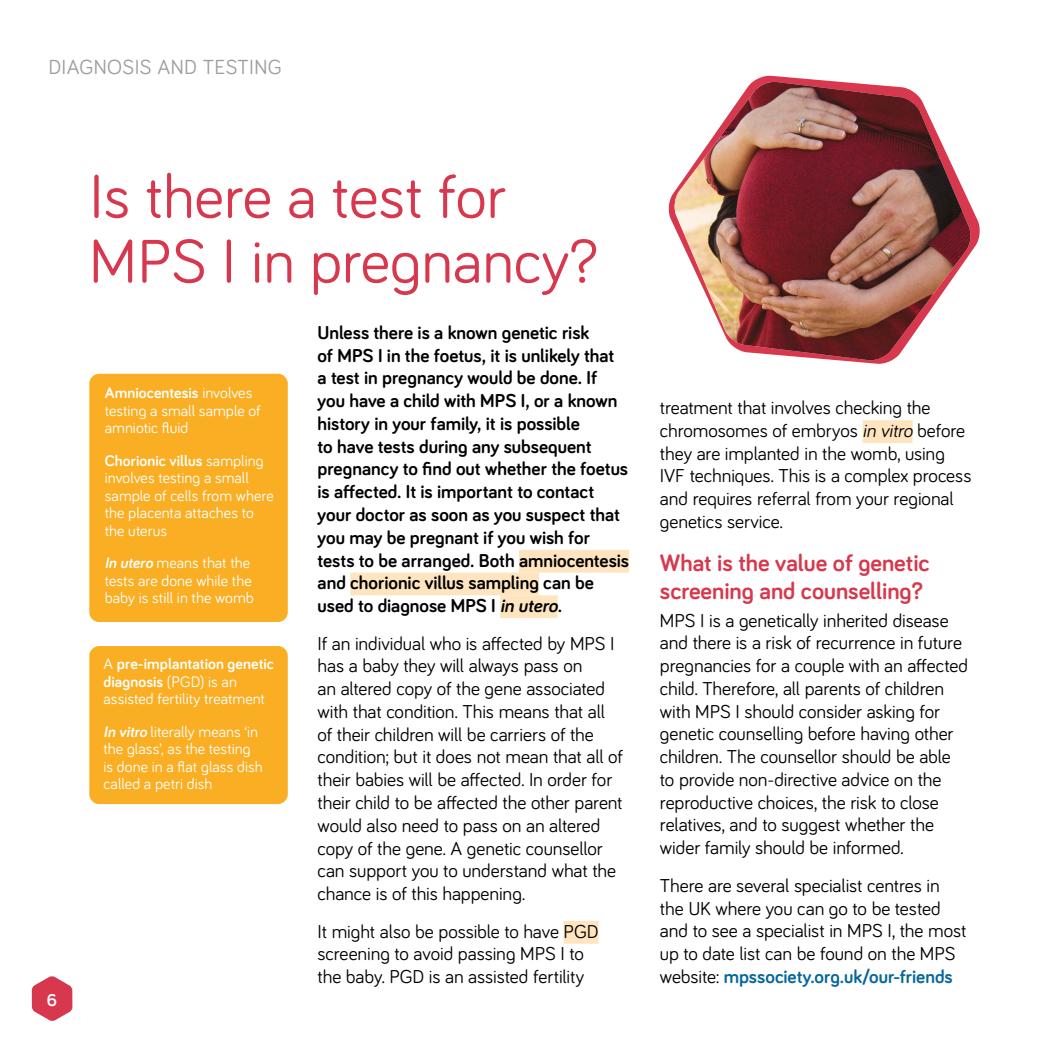
<style>
.page{position:relative;width:1042px;height:1042px;background:#fff}
.page>*{position:absolute;margin:0;border:0;box-sizing:border-box;transform-origin:0 0}
.t1{font:63px/64.8px "Bariol";color:#d7384d}
.t2{font:700 24.5px/28px "Bariol";color:#d7384d}
.t3{font:21px "Bariol";letter-spacing:.02em;color:#9d9d9c}
.t4{font:19.25px/22.8px "Bariol";letter-spacing:-.005em;color:#000}
.t5{font:700 19.25px/22.8px "Bariol";color:#000}
.t6{font:700 17.5px "Bariol";color:#fff}
.t7{font:15.75px/17.5px "Bariol";letter-spacing:.005em;color:#fff}
.s1{font-weight:700}
.s2{font-weight:700;font-style:italic}
.s3{font-style:italic}
.s4{font-weight:700;color:#07679a}
</style>
<div class="page">
<svg style="left:668px;top:75px;width:312px;height:289px"></svg>
<svg style="left:32px;top:976px;width:40px;height:45px"></svg>
<div style="left:519px;top:550px;width:110px;height:22px;background:#fee5bf"></div>
<div style="left:350px;top:572px;width:189px;height:23px;background:#fee5bf"></div>
<div style="left:500px;top:595px;width:58px;height:23px;background:#fee5bf"></div>
<div style="left:563px;top:921px;width:35px;height:22px;background:#fee5bf"></div>
<div style="left:862px;top:420px;width:50px;height:23px;background:#fee5bf"></div>
<div style="left:89px;top:646px;width:199px;height:158px;background:#f9ae23;border-radius:10px"></div>
<div style="left:89px;top:374px;width:199px;height:248px;background:#f9ae23;border-radius:10px"></div>
<img style="left:673px;top:82px;width:299px;height:278px">
<p class="t3" style="left:48px;top:53px;width:235px">DIAGNOSIS AND TESTING</p>
<p class="t6" style="left:47px;top:988px;width:12px">6</p>
<h1 class="t1" style="left:89px;top:161px;width:510px">Is there a test for<br>MPS I in pregnancy?</h1>
<p class="t7" style="left:105px;top:383px;width:157px"><span class="s1">Amniocentesis</span> involves testing a small sample of amniotic fluid</p>
<p class="t7" style="left:105px;top:451px;width:170px"><span class="s1">Chorionic villus</span> sampling involves testing a small sample of cells from where the placenta attaches to the uterus</p>
<p class="t7" style="left:105px;top:553px;width:150px"><span class="s2">In utero</span> means that the tests are done while the baby is still in the womb</p>
<p class="t7" style="left:104px;top:654px;width:172px">A <span class="s1">pre-implantation genetic diagnosis</span> (PGD) is an assisted fertility treatment</p>
<p class="t7" style="left:104px;top:722px;width:161px"><span class="s2">In vitro</span> literally means ‘in the glass’, as the testing is done in a flat glass dish called a petri dish</p>
<p class="t5" style="left:317px;top:320px;width:313px">Unless there is a known genetic risk<br>of MPS I in the foetus, it is unlikely that<br>a test in pregnancy would be done. If you have a child with MPS I, or a known history in your family, it is possible<br>to have tests during any subsequent pregnancy to find out whether the foetus is affected. It is important to contact your doctor as soon as you suspect that you may be pregnant if you wish for tests to be arranged. Both amniocentesis and chorionic villus sampling can be used to diagnose MPS I <span class="s3">in utero</span>.</p>
<p class="t4" style="left:317px;top:631px;width:307px">If an individual who is affected by MPS I has a baby they will always pass on<br>an altered copy of the gene associated with that condition. This means that all of their children will be carriers of the condition; but it does not mean that all of their babies will be affected. In order for their child to be affected the other parent would also need to pass on an altered copy of the gene. A genetic counsellor can support you to understand what the chance is of this happening.</p>
<p class="t4" style="left:317px;top:919px;width:282px">It might also be possible to have PGD screening to avoid passing MPS I to the baby. PGD is an assisted fertility</p>
<p class="t4" style="left:660px;top:395px;width:313px">treatment that involves checking the chromosomes of embryos <span class="s3">in vitro</span> before they are implanted in the womb, using IVF techniques. This is a complex process and requires referral from your regional genetics service.</p>
<p class="t2" style="left:660px;top:548px;width:271px">What is the value of genetic screening and counselling?</p>
<p class="t4" style="left:660px;top:608px;width:310px">MPS I is a genetically inherited disease and there is a risk of recurrence in future pregnancies for a couple with an affected child. Therefore, all parents of children with MPS I should consider asking for genetic counselling before having other children. The counsellor should be able to provide non-directive advice on the reproductive choices, the risk to close relatives, and to suggest whether the wider family should be informed.</p>
<p class="t4" style="left:660px;top:873px;width:308px">There are several specialist centres in the UK where you can go to be tested and to see a specialist in MPS I, the most up to date list can be found on the MPS website: <span class="s4">mpssociety.org.uk/our-friends</span></p>
</div>
